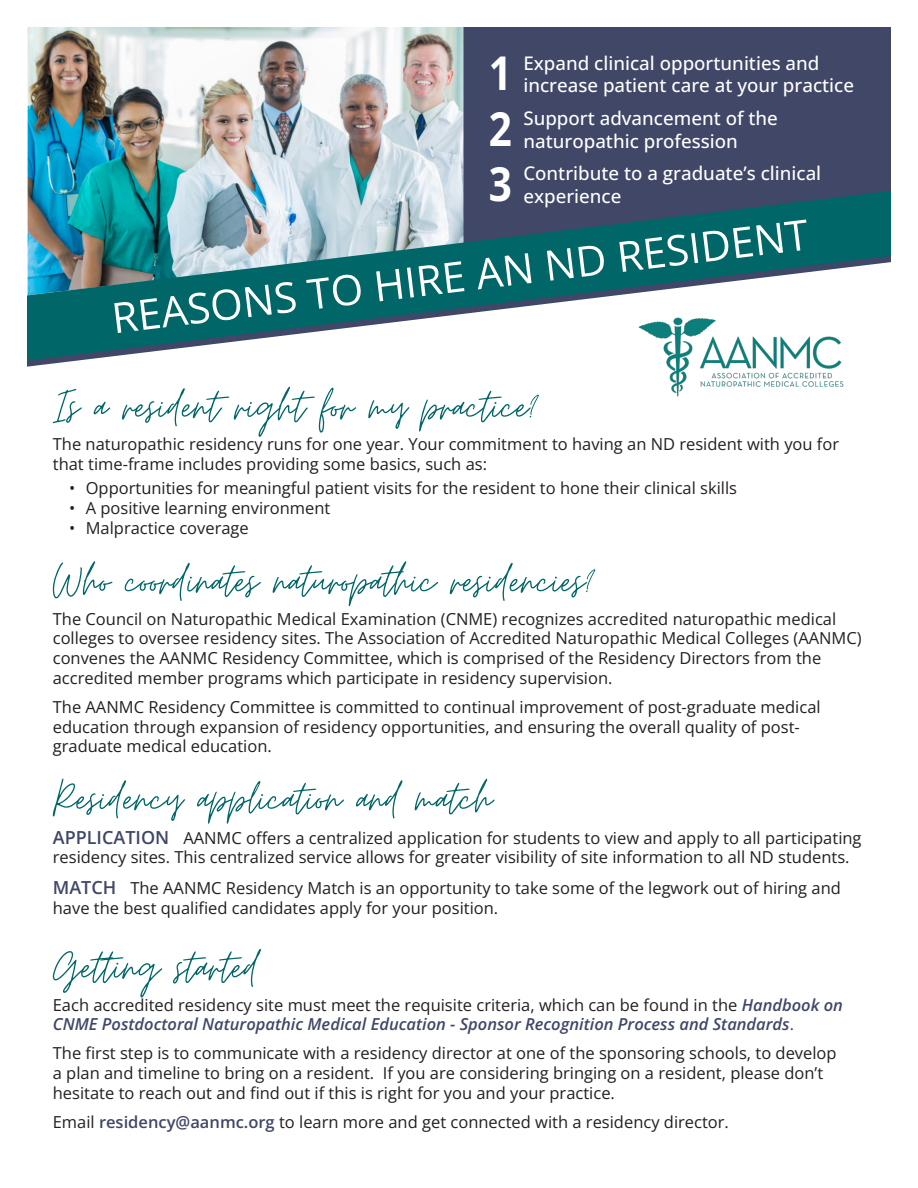
<style>
.page{position:relative;width:918px;height:1188px;background:#fff}
.page>*{position:absolute;margin:0;border:0;box-sizing:border-box;transform-origin:0 0}
.t1{font:51px "Moon Time";color:#006667}
.t2{font:46.5px "Open Sans";color:#fff;scale:.87 1}
.t3{font:500 18.75px/22.5px "Open Sans";color:#fff}
.t4{font:16.5px/19.8px "Open Sans";color:#231f20}
.t5{font:italic 16.5px/19.8px "Open Sans";color:#404767}
.s1{font-weight:600;font-size:18px;color:#404767}
.s2{font-style:normal;color:#231f20}
.s3{font-style:normal}
.s4{font-weight:600;color:#404767}
</style>
<div class="page">
<div style="left:440px;top:22px;width:462px;height:225px;background:#404767"></div>
<img style="left:28px;top:27px;width:436px;height:161px">
<svg style="left:27px;top:188px;width:864px;height:176px"></svg>
<div style="left:891px;top:0;width:27px;height:1188px;background:#fff"></div>
<div style="left:0;top:0;width:918px;height:27px;background:#fff"></div>
<img style="left:632px;top:312px;width:218px;height:85px">
<svg style="left:114px;top:282px;width:182px;height:51px;background:#308283"></svg>
<svg style="left:306px;top:274px;width:55px;height:35px"></svg>
<svg style="left:376px;top:261px;width:88px;height:40px"></svg>
<svg style="left:478px;top:253px;width:54px;height:36px"></svg>
<svg style="left:547px;top:246px;width:57px;height:35px"></svg>
<svg style="left:619px;top:220px;width:187px;height:52px;background:#2f8182"></svg>
<p class="t2" style="left:489px;top:42px;width:28px">1</p>
<p class="t3" style="left:523px;top:51px;width:332px">Expand clinical opportunities and increase patient care at your practice</p>
<p class="t2" style="left:489px;top:97px;width:28px">2</p>
<p class="t3" style="left:523px;top:107px;width:256px">Support advancement of the naturopathic profession</p>
<p class="t2" style="left:489px;top:152px;width:28px">3</p>
<p class="t3" style="left:523px;top:162px;width:299px">Contribute to a graduate’s clinical experience</p>
<p class="t1" style="left:53px;top:383px;width:488px">Is a resident right for my practice?</p>
<p class="t4" style="left:53px;top:434px;width:788px">The naturopathic residency runs for one year. Your commitment to having an ND resident with you for that time-frame includes providing some basics, such as:</p>
<p class="t4" style="left:69px;top:478px;width:669px">• Opportunities for meaningful patient visits for the resident to hone their clinical skills</p>
<p class="t4" style="left:69px;top:498px;width:263px">• A positive learning environment</p>
<p class="t4" style="left:69px;top:517px;width:181px">• Malpractice coverage</p>
<p class="t1" style="left:53px;top:558px;width:544px">Who coordinates naturopathic residencies?</p>
<p class="t4" style="left:53px;top:608px;width:810px">The Council on Naturopathic Medical Examination (CNME) recognizes accredited naturopathic medical colleges to oversee residency sites. The Association of Accredited Naturopathic Medical Colleges (AANMC) convenes the AANMC Residency Committee, which is comprised of the Residency Directors from the accredited member programs which participate in residency supervision.</p>
<p class="t4" style="left:53px;top:696px;width:769px">The AANMC Residency Committee is committed to continual improvement of post-graduate medical education through expansion of residency opportunities, and ensuring the overall quality of post&shy;graduate medical education.</p>
<p class="t1" style="left:53px;top:775px;width:441px">Residency application and match</p>
<p class="t4" style="left:53px;top:827px;width:810px"><span class="s1">APPLICATION</span> AANMC offers a centralized application for students to view and apply to all participating residency sites. This centralized service allows for greater visibility of site information to all ND students.</p>
<p class="t4" style="left:53px;top:878px;width:790px"><span class="s1">MATCH</span> The AANMC Residency Match is an opportunity to take some of the legwork out of hiring and have the best qualified candidates apply for your position.</p>
<p class="t1" style="left:53px;top:944px;width:207px">Getting started</p>
<p class="t5" style="left:53px;top:994px;width:792px"><span class="s2">Each accredited residency site must meet the requisite criteria, which can be found in the</span> Handbook on<br>CNME Postdoctoral Naturopathic Medical Education - Sponsor Recognition Process and Standards<span class="s3">.</span></p>
<p class="t4" style="left:53px;top:1043px;width:785px">The first step is to communicate with a residency director at one of the sponsoring schools, to develop a plan and timeline to bring on a resident. If you are considering bringing on a resident, please don’t hesitate to reach out and find out if this is right for you and your practice.</p>
<p class="t4" style="left:53px;top:1111px;width:678px">Email <span class="s4">residency@aanmc.org</span> to learn more and get connected with a residency director.</p>
</div>
